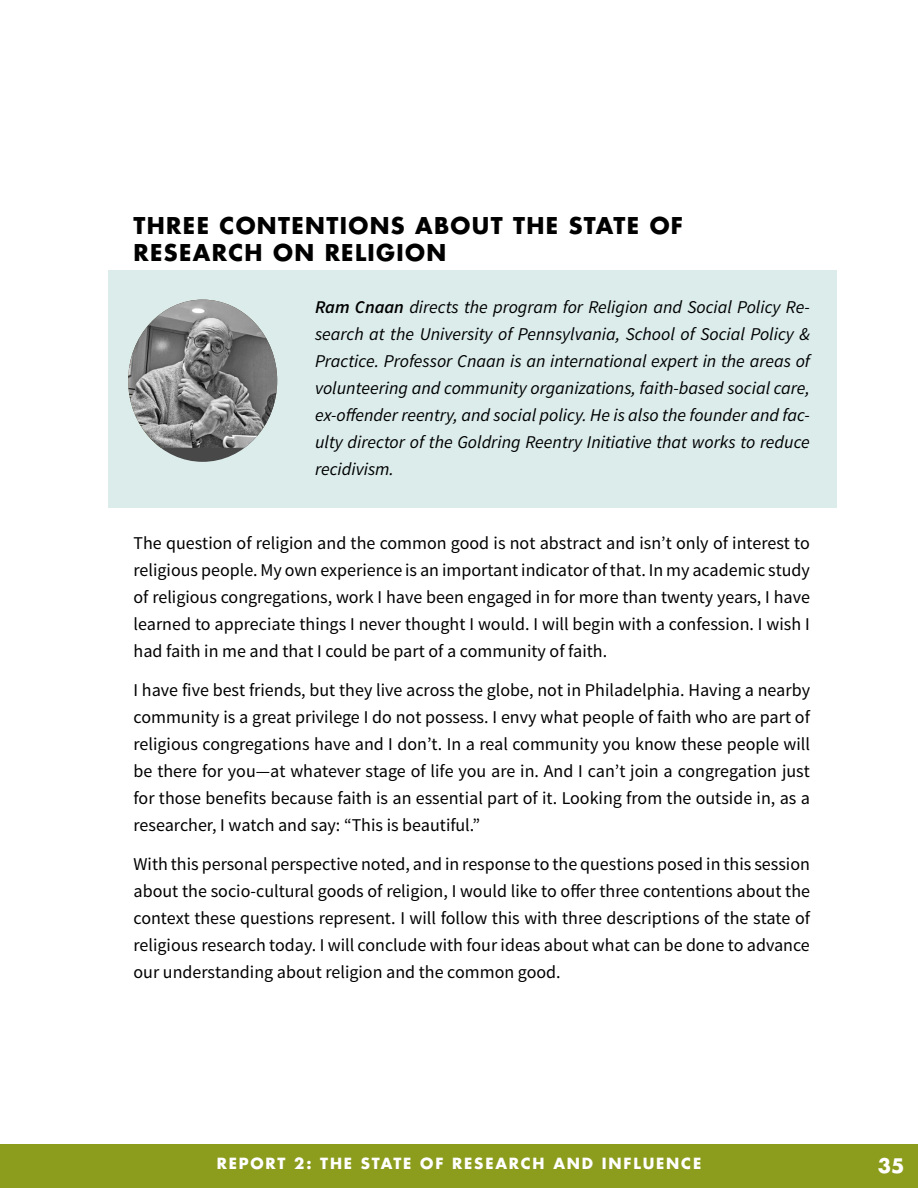
<style>
.page{position:relative;width:918px;height:1188px;background:#fff}
.page>*{position:absolute;margin:0;border:0;box-sizing:border-box;transform-origin:0 0}
.t1{font:700 22.5px/27px "Futura";letter-spacing:.06em;color:#000}
.t2{font:700 19.5px "Futura";color:#fff}
.t3{font:18px/27px "Source Sans Pro";color:#000;text-align:justify}
.t4{font:italic 18px/27px "Source Sans Pro";color:#000;text-align:justify}
.t5{font:700 15px "Futura";letter-spacing:.12em;color:#fff}
.s1{font-weight:600}
</style>
<div class="page">
<div style="left:0;top:1145px;width:918px;height:43px;background:#8c9d1d"></div>
<div style="left:108px;top:270px;width:729px;height:237px;background:#dbeceb"></div>
<img style="left:128px;top:300px;width:149px;height:148px">
<svg style="left:128px;top:300px;width:149px;height:162px;background:#808080"></svg>
<p class="t1" style="left:134px;top:212px;width:551px">THREE CONTENTIONS ABOUT THE STATE OF<br>RESEARCH ON RELIGION</p>
<p class="t4" style="left:315px;top:294px;width:496px"><span class="s1">Ram Cnaan</span> directs the program for Religion and Social Policy Re&shy;search at the University of Pennsylvania, School of Social Policy &amp; Practice. Professor Cnaan is an international expert in the areas of volunteering and community organizations, faith-based social care, ex-offender reentry, and social policy. He is also the founder and fac&shy;ulty director of the Goldring Reentry Initiative that works to reduce recidivism.</p>
<p class="t3" style="left:134px;top:529px;width:678px">The question of religion and the common good is not abstract and isn’t only of interest to religious people. My own experience is an important indicator of that. In my academic study of religious congregations, work I have been engaged in for more than twenty years, I have learned to appreciate things I never thought I would. I will begin with a confession. I wish I had faith in me and that I could be part of a community of faith.</p>
<p class="t3" style="left:134px;top:676px;width:678px">I have five best friends, but they live across the globe, not in Philadelphia. Having a nearby community is a great privilege I do not possess. I envy what people of faith who are part of religious congregations have and I don’t. In a real community you know these people will be there for you—at whatever stage of life you are in. And I can’t join a congregation just for those benefits because faith is an essential part of it. Looking from the outside in, as a researcher, I watch and say: “This is beautiful.”</p>
<p class="t3" style="left:134px;top:850px;width:678px">With this personal perspective noted, and in response to the questions posed in this session about the socio-cultural goods of religion, I would like to offer three contentions about the context these questions represent. I will follow this with three descriptions of the state of religious research today. I will conclude with four ideas about what can be done to advance our understanding about religion and the common good.</p>
<p class="t5" style="left:217px;top:1154px;width:486px">REPORT 2: THE STATE OF RESEARCH AND INFLUENCE</p>
<p class="t2" style="left:878px;top:1153px;width:28px">35</p>
</div>
